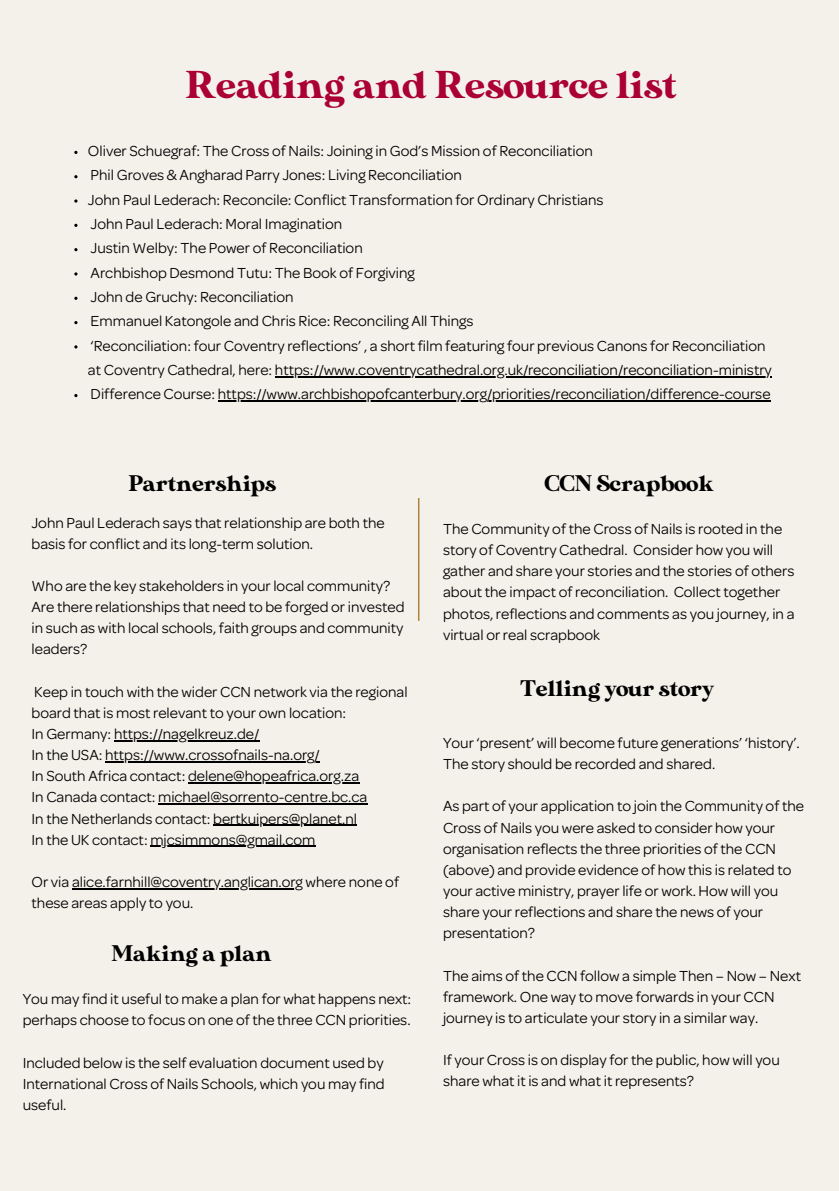
<style>
.page{position:relative;width:839px;height:1191px;background:#fff}
.page>*{position:absolute;margin:0;border:0;box-sizing:border-box;transform-origin:0 0}
.t1{font:38.8px "MADE Sunflower";color:#ab0033}
.t2{font:22.6px "MADE Sunflower";color:#000}
.t3{font:15.4px/21.2px "Omnes";color:#000}
</style>
<div class="page">
<div style="left:0;top:0;width:838px;height:1191px;background:#f4f1ea"></div>
<hr style="left:418px;top:498px;width:1px;height:123px;background:#ad833b">
<hr style="left:114px;top:740px;width:145px;height:1px;background:#000">
<hr style="left:105px;top:761px;width:214px;height:1px;background:#000">
<hr style="left:188px;top:782px;width:171px;height:1px;background:#000">
<hr style="left:158px;top:804px;width:209px;height:1px;background:#000">
<hr style="left:213px;top:825px;width:144px;height:1px;background:#000">
<hr style="left:150px;top:846px;width:165px;height:1px;background:#000">
<hr style="left:72px;top:888px;width:231px;height:1px;background:#000">
<svg style="left:74px;top:272px;width:3px;height:4px"></svg>
<hr style="left:275px;top:376px;width:496px;height:1px;background:#000">
<hr style="left:218px;top:400px;width:552px;height:1px;background:#000">
<p class="t1" style="left:186px;top:63px;width:493px">Reading and Resource list</p>
<p class="t3" style="left:88px;top:142px;width:506px">Oliver Schuegraf: The Cross of Nails: Joining in God’s Mission of Reconciliation</p>
<p class="t3" style="left:91px;top:167px;width:372px">Phil Groves &amp; Angharad Parry Jones: Living Reconciliation</p>
<p class="t3" style="left:88px;top:191px;width:517px">John Paul Lederach: Reconcile: Conflict Transformation for Ordinary Christians</p>
<p class="t3" style="left:91px;top:215px;width:253px">John Paul Lederach: Moral Imagination</p>
<p class="t3" style="left:91px;top:240px;width:273px">Justin Welby: The Power of Reconciliation</p>
<p class="t3" style="left:91px;top:264px;width:326px">Archbishop Desmond Tutu: The Book of Forgiving</p>
<p class="t3" style="left:91px;top:288px;width:204px">John de Gruchy: Reconciliation</p>
<p class="t3" style="left:91px;top:313px;width:384px">Emmanuel Katongole and Chris Rice: Reconciling All Things</p>
<p class="t3" style="left:88px;top:335px;width:685px;line-height:24.4px">‘Reconciliation: four Coventry reflections’ , a short film featuring four previous Canons for Reconciliation at Coventry Cathedral, here: https://www.coventrycathedral.org.uk/reconciliation/reconciliation-ministry</p>
<p class="t3" style="left:91px;top:386px;width:681px">Difference Course: https://www.archbishopofcanterbury.org/priorities/reconciliation/difference-course</p>
<p class="t2" style="left:128px;top:470px;width:149px">Partnerships</p>
<p class="t2" style="left:544px;top:470px;width:171px">CCN Scrapbook</p>
<p class="t3" style="left:32px;top:514px;width:355px">John Paul Lederach says that relationship are both the basis for conflict and its long-term solution.</p>
<p class="t3" style="left:32px;top:577px;width:360px">Who are the key stakeholders in your local community?</p>
<p class="t3" style="left:32px;top:598px;width:374px;text-align:justify">Are there relationships that need to be forged or invested in such as with local schools, faith groups and community leaders?</p>
<p class="t3" style="left:32px;top:683px;width:377px">Keep in touch with the wider CCN network via the regional board that is most relevant to your own location:</p>
<p class="t3" style="left:32px;top:725px;width:229px">In Germany: https://nagelkreuz.de/</p>
<p class="t3" style="left:32px;top:746px;width:289px">In the USA: https://www.crossofnails-na.org/</p>
<p class="t3" style="left:32px;top:768px;width:329px">In South Africa contact: delene@hopeafrica.org.za</p>
<p class="t3" style="left:32px;top:789px;width:337px">In Canada contact: michael@sorrento-centre.bc.ca</p>
<p class="t3" style="left:32px;top:810px;width:327px">In the Netherlands contact: bertkuipers@planet.nl</p>
<p class="t3" style="left:32px;top:831px;width:285px">In the UK contact: mjcsimmons@gmail.com</p>
<p class="t3" style="left:32px;top:873px;width:369px">Or via alice.farnhill@coventry.anglican.org where none of these areas apply to you.</p>
<p class="t2" style="left:111px;top:940px;width:162px">Making a plan</p>
<p class="t3" style="left:23px;top:991px;width:390px">You may find it useful to make a plan for what happens next: perhaps choose to focus on one of the three CCN priorities.</p>
<p class="t3" style="left:23px;top:1054px;width:363px;text-align:justify">Included below is the self evaluation document used by International Cross of Nails Schools, which you may find useful.</p>
<p class="t3" style="left:443px;top:520px;width:353px">The Community of the Cross of Nails is rooted in the story of Coventry Cathedral. Consider how you will gather and share your stories and the stories of others about the impact of reconciliation. Collect together photos, reflections and comments as you journey, in a virtual or real scrapbook</p>
<p class="t2" style="left:520px;top:675px;width:195px">Telling your story</p>
<p class="t3" style="left:443px;top:734px;width:358px">Your ‘present’ will become future generations’ ‘history’.<br>The story should be recorded and shared.</p>
<p class="t3" style="left:443px;top:798px;width:362px">As part of your application to join the Community of the Cross of Nails you were asked to consider how your organisation reflects the three priorities of the CCN (above) and provide evidence of how this is related to your active ministry, prayer life or work. How will you share your reflections and share the news of your presentation?</p>
<p class="t3" style="left:443px;top:967px;width:359px">The aims of the CCN follow a simple Then – Now – Next framework. One way to move forwards in your CCN journey is to articulate your story in a similar way.</p>
<p class="t3" style="left:443px;top:1052px;width:338px">If your Cross is on display for the public, how will you share what it is and what it represents?</p>
</div>
